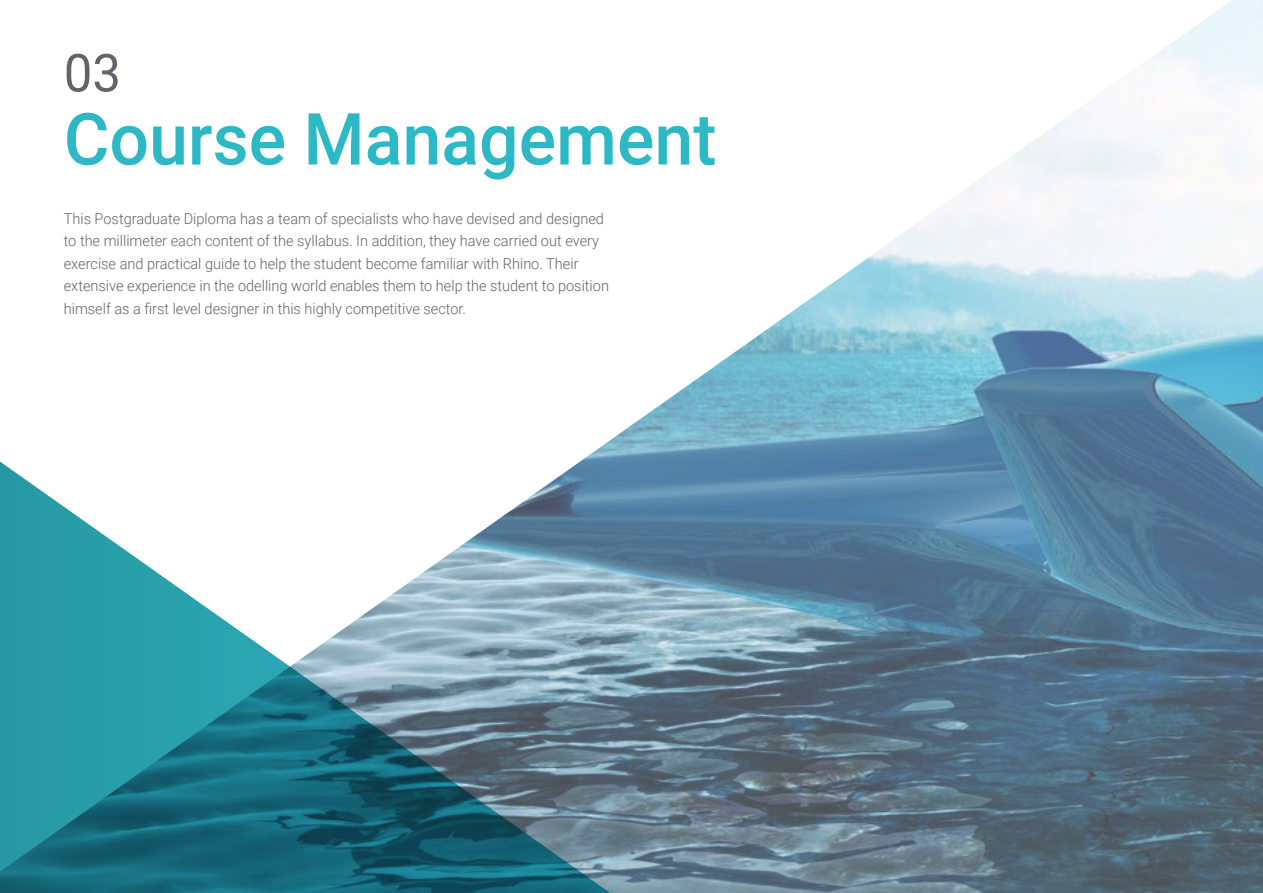
<style>
.page{position:relative;width:1263px;height:893px;background:#fff}
.page>*{position:absolute;margin:0;border:0;box-sizing:border-box;transform-origin:0 0}
.t1{font:500 72px "Roboto";color:#2db8c5}
.t2{font:52.5px "Roboto";color:#61646a}
.t3{font:300 15px/22.5px "Roboto";color:#61646a}
</style>
<div class="page">
<img style="left:602px;top:0;width:661px;height:893px">
<svg style="left:0;top:446px;width:640px;height:447px"></svg>
<h2 class="t2" style="left:64px;top:36px;width:59px">03</h2>
<h1 class="t1" style="left:64px;top:89px;width:654px">Course Management</h1>
<p class="t3" style="left:64px;top:207px;width:547px">This Postgraduate Diploma has a team of specialists who have devised and designed to the millimeter each content of the syllabus. In addition, they have carried out every exercise and practical guide to help the student become familiar with Rhino. Their extensive experience in the odelling world enables them to help the student to position himself as a first level designer in this highly competitive sector.</p>
</div>
